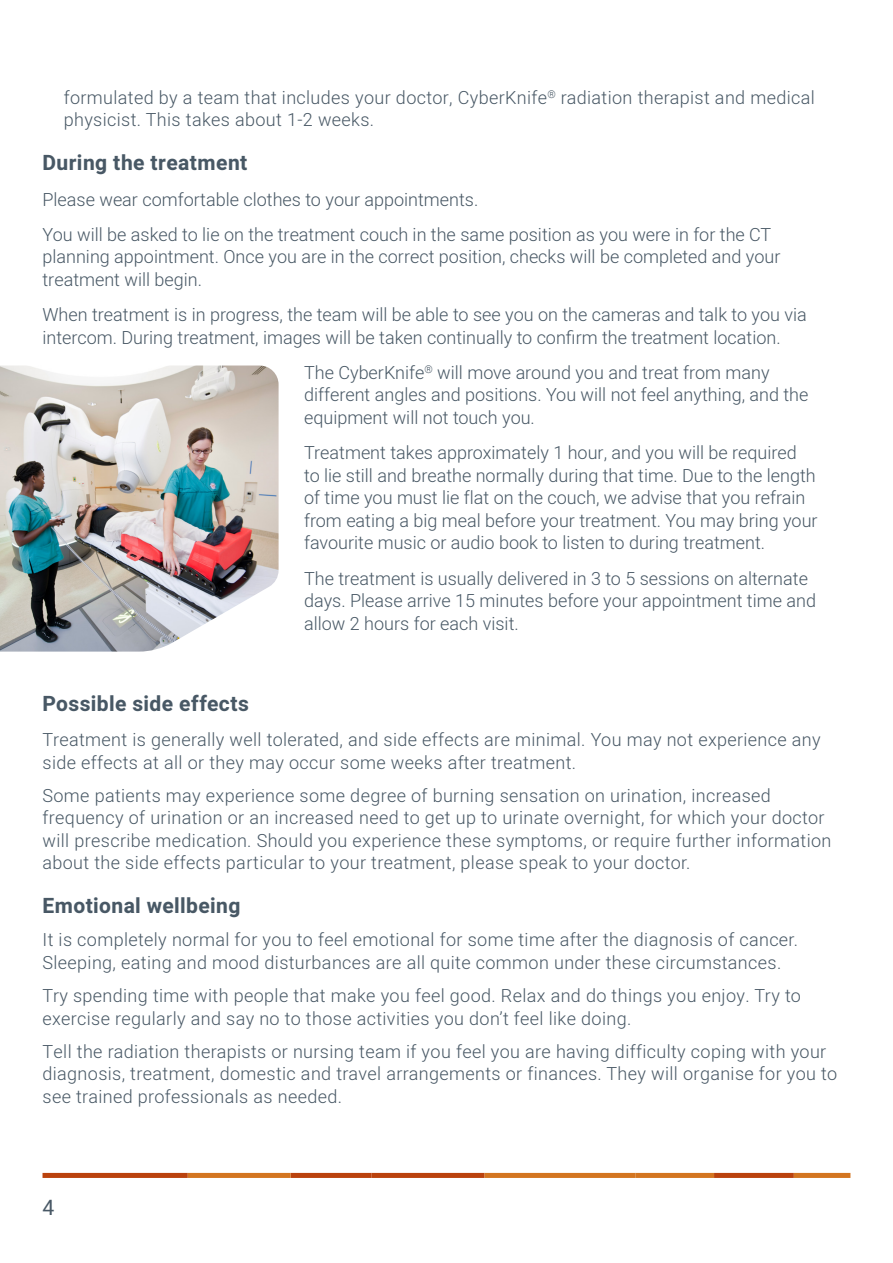
<style>
.page{position:relative;width:893px;height:1263px;background:#fff}
.page>*{position:absolute;margin:0;border:0;box-sizing:border-box;transform-origin:0 0}
.t1{font:21.15px "Heebo";color:#485865}
.t2{font:700 21px "Heebo";letter-spacing:.02em;color:#485865}
.t3{font:300 18px/22.5px "Heebo";letter-spacing:.02em;color:#485865}
.t4{font:300 18px/22.5px "Heebo";color:#485865}
</style>
<div class="page">
<div style="left:794px;top:1173px;width:56px;height:5px;background:#d37520"></div>
<div style="left:714px;top:1173px;width:80px;height:5px;background:#ba420d"></div>
<div style="left:636px;top:1173px;width:78px;height:5px;background:#d37520"></div>
<div style="left:484px;top:1173px;width:152px;height:5px;background:#d37520"></div>
<div style="left:372px;top:1173px;width:112px;height:5px;background:#ba420d"></div>
<div style="left:291px;top:1173px;width:81px;height:5px;background:#ba420d"></div>
<div style="left:188px;top:1173px;width:103px;height:5px;background:#d37520"></div>
<div style="left:43px;top:1173px;width:145px;height:5px;background:#ba420d"></div>
<img style="left:0;top:365px;width:279px;height:287px">
<p class="t3" style="left:64px;top:86px;width:753px">formulated by a team that includes your doctor, CyberKnife<sup>®</sup> radiation therapist and medical physicist. This takes about 1-2 weeks.</p>
<p class="t2" style="left:43px;top:148px;width:206px">During the treatment</p>
<p class="t4" style="left:43px;top:181px;width:730px;line-height:35.2px">Please wear comfortable clothes to your appointments.<br>You will be asked to lie on the treatment couch in the same position as you were in for the CT</p>
<p class="t4" style="left:43px;top:246px;width:739px">planning appointment. Once you are in the correct position, checks will be completed and your treatment will begin.</p>
<p class="t4" style="left:43px;top:303px;width:766px">When treatment is in progress, the team will be able to see you on the cameras and talk to you via intercom. During treatment, images will be taken continually to confirm the treatment location.</p>
<p class="t4" style="left:304px;top:361px;width:506px">The CyberKnife<sup>®</sup> will move around you and treat from many different angles and positions. You will not feel anything, and the equipment will not touch you.</p>
<p class="t4" style="left:304px;top:441px;width:515px">Treatment takes approximately 1 hour, and you will be required<br>to lie still and breathe normally during that time. Due to the length of time you must lie flat on the couch, we advise that you refrain from eating a big meal before your treatment. You may bring your favourite music or audio book to listen to during treatment.</p>
<p class="t4" style="left:304px;top:567px;width:513px">The treatment is usually delivered in 3 to 5 sessions on alternate days. Please arrive 15 minutes before your appointment time and allow 2 hours for each visit.</p>
<p class="t2" style="left:43px;top:689px;width:208px">Possible side effects</p>
<p class="t3" style="left:43px;top:728px;width:780px">Treatment is generally well tolerated, and side effects are minimal. You may not experience any side effects at all or they may occur some weeks after treatment.</p>
<p class="t3" style="left:43px;top:784px;width:790px">Some patients may experience some degree of burning sensation on urination, increased frequency of urination or an increased need to get up to urinate overnight, for which your doctor will prescribe medication. Should you experience these symptoms, or require further information about the side effects particular to your treatment, please speak to your doctor.</p>
<p class="t2" style="left:43px;top:891px;width:199px">Emotional wellbeing</p>
<p class="t3" style="left:43px;top:928px;width:757px">It is completely normal for you to feel emotional for some time after the diagnosis of cancer.<br>Sleeping, eating and mood disturbances are all quite common under these circumstances.</p>
<p class="t3" style="left:43px;top:984px;width:760px">Try spending time with people that make you feel good. Relax and do things you enjoy. Try to exercise regularly and say no to those activities you don’t feel like doing.</p>
<p class="t3" style="left:43px;top:1040px;width:796px">Tell the radiation therapists or nursing team if you feel you are having difficulty coping with your diagnosis, treatment, domestic and travel arrangements or finances. They will organise for you to see trained professionals as needed.</p>
<p class="t1" style="left:43px;top:1192px;width:13px">4</p>
</div>
